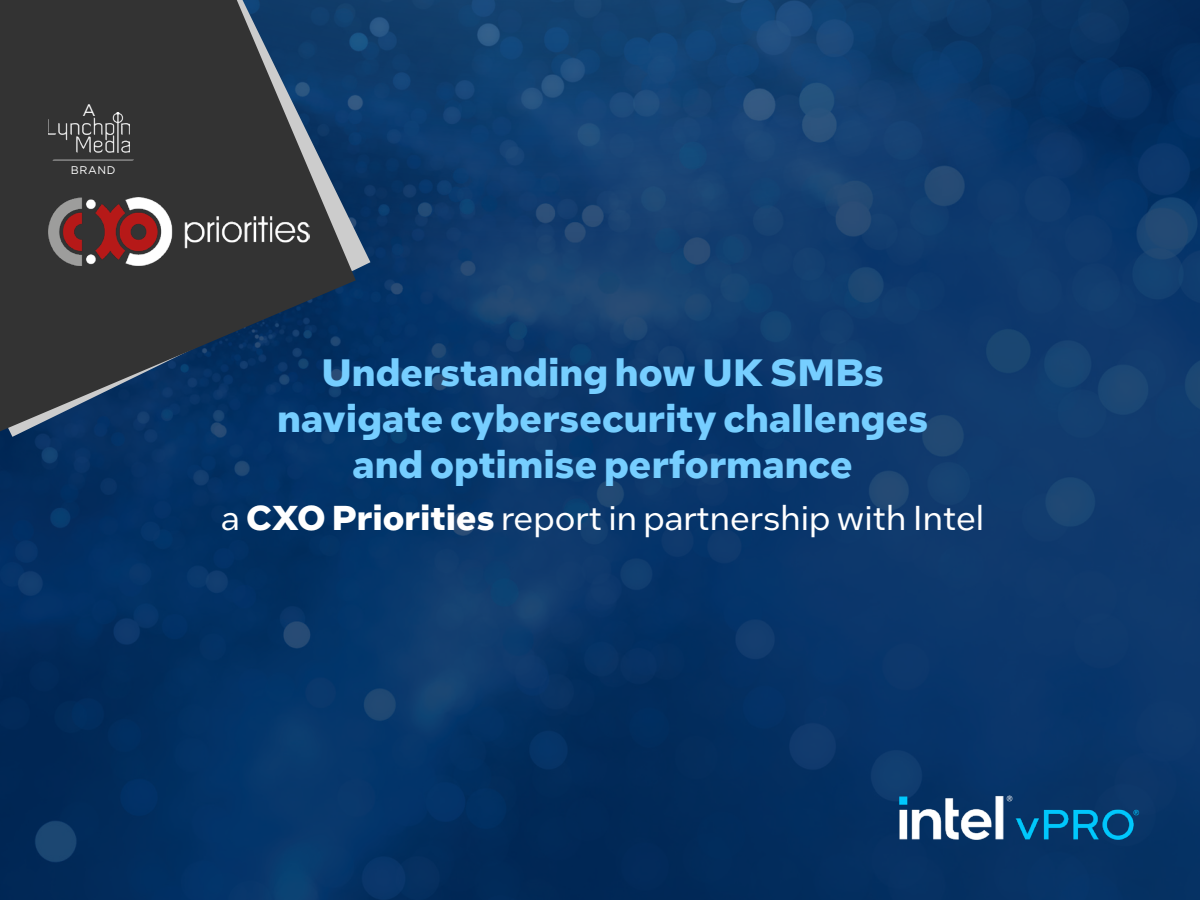
<style>
.page{position:relative;width:1200px;height:900px;background:#fff}
.page>*{position:absolute;margin:0;border:0;box-sizing:border-box;transform-origin:0 0}
.t1{font:700 38.1px/45.8px "Intel One Text";color:#76ceff;text-align:center}
.t2{font:34.5px "Intel One Text";color:#fff}
.t3{font:16.65px "Gotham";color:#fff}
.t4{font:11.1px "Gotham";letter-spacing:.05em;color:#fff}
.s1{font-weight:700}
</style>
<div class="page">
<img style="left:0;top:0;width:1200px;height:900px">
<svg style="left:0;top:0;width:370px;height:437px;background:#0f3b6b"></svg>
<svg style="left:0;top:0;width:356px;height:431px;background:#2b3846"></svg>
<img style="left:48px;top:198px;width:261px;height:68px">
<img style="left:48px;top:112px;width:81px;height:41px">
<svg style="left:53px;top:160px;width:81px;height:1px"></svg>
<img style="left:898px;top:795px;width:242px;height:45px">
<p class="t3" style="left:83px;top:99px;width:15px">A</p>
<p class="t4" style="left:71px;top:163px;width:46px">BRAND</p>
<p class="t1" style="left:277px;top:348px;width:653px">Understanding how UK SMBs navigate cybersecurity challenges and optimise performance</p>
<p class="t2" style="left:221px;top:495px;width:765px">a <span class="s1">CXO Priorities</span> report in partnership with Intel</p>
</div>
